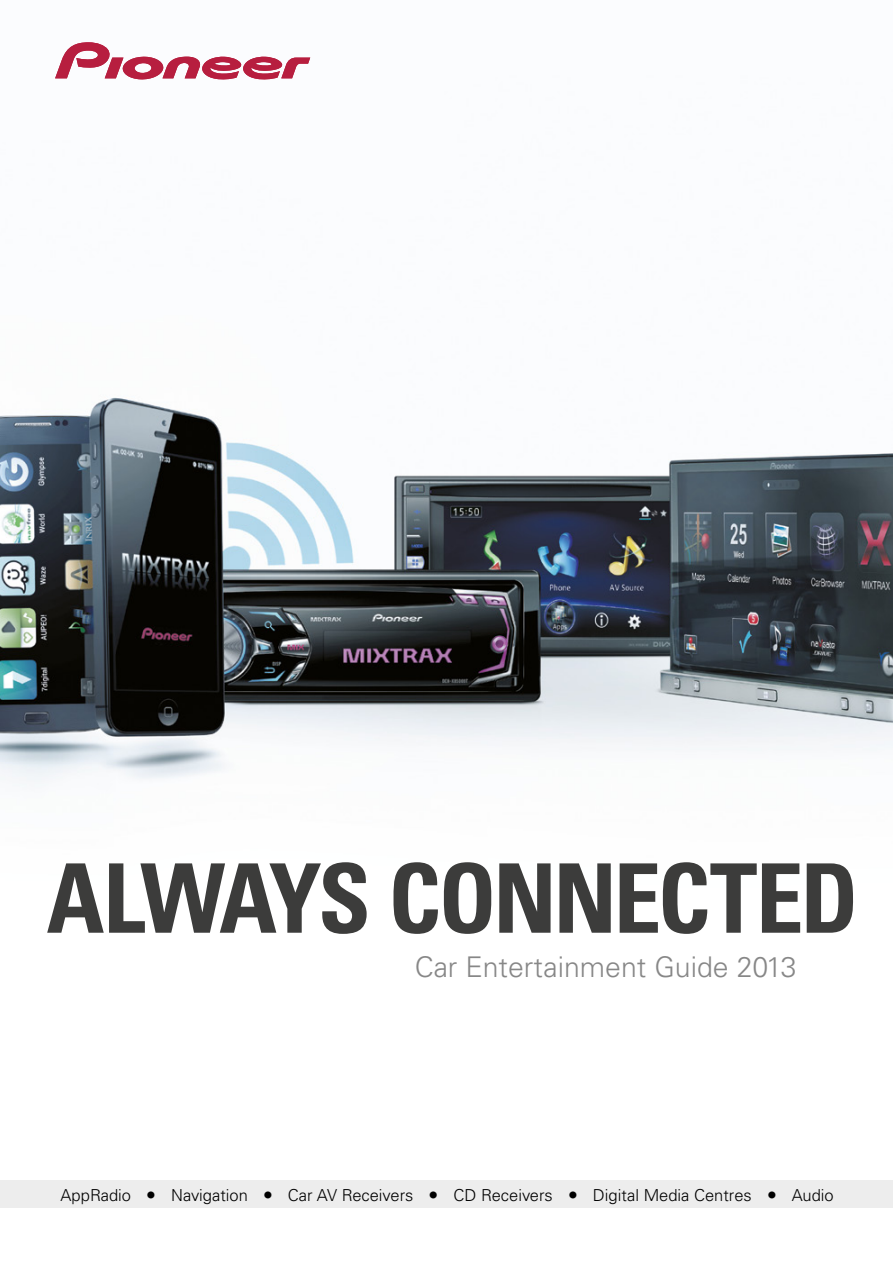
<style>
.page{position:relative;width:893px;height:1263px;background:#fff}
.page>*{position:absolute;margin:0;border:0;box-sizing:border-box;transform-origin:0 0}
.t1{font:700 condensed 96px "Univers LT Std";letter-spacing:-.035em;color:#3c3c3b}
.t2{font:300 28.5px "Univers LT Std";color:#878787}
.t3{font:300 16.5px "Univers LT Std";color:#000}
.s1{font-size:19.5px}
</style>
<div class="page">
<img style="left:0;top:57px;width:893px;height:728px">
<svg style="left:55px;top:42px;width:255px;height:37px"></svg>
<div style="left:0;top:1180px;width:893px;height:28px;background:#ededed"></div>
<h1 class="t1" style="left:46px;top:840px;width:814px">ALWAYS CONNECTED</h1>
<h2 class="t2" style="left:415px;top:950px;width:383px">Car Entertainment Guide 2013</h2>
<p class="t3" style="left:61px;top:1185px;width:775px">AppRadio <span class="s1">•</span> Navigation <span class="s1">•</span> Car AV Receivers <span class="s1">•</span> CD Receivers <span class="s1">•</span> Digital Media Centres <span class="s1">•</span> Audio</p>
</div>
